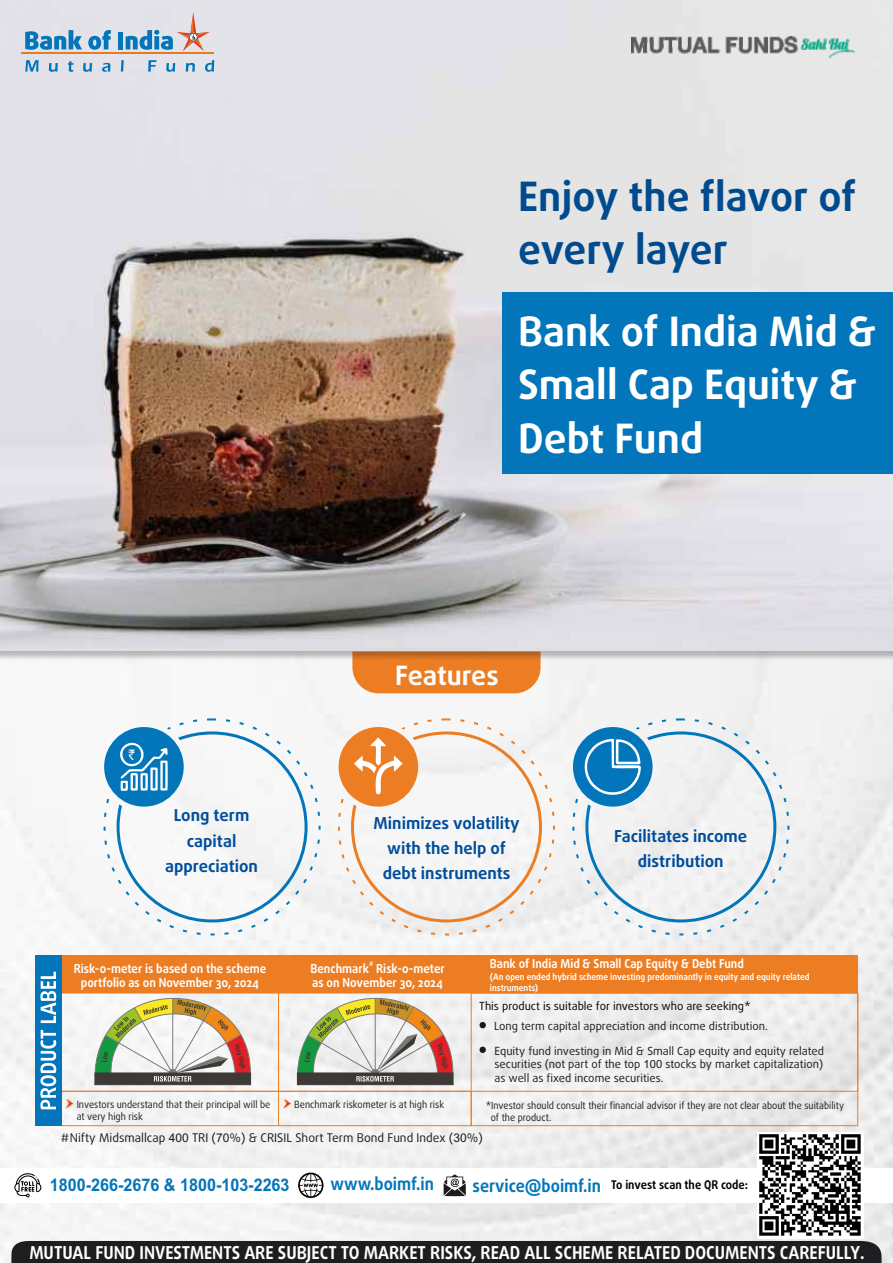
<style>
.page{position:relative;width:893px;height:1263px;background:#fff}
.page>*{position:absolute;margin:0;border:0;box-sizing:border-box;transform-origin:0 0}
.t1{font:700 40.5px/53.2px "Daxline Pro";color:#fff}
.t2{font:700 40.5px/53.2px "Daxline Pro";color:#004b8e}
.t3{font:700 26.7px "Daxline Pro";letter-spacing:-.005em;color:#fff}
.t4{font:700 17.85px "Daxline Pro";color:#fff;scale:.93 1}
.t5{font:700 17.4px "Arial";color:#0275bb;scale:.93 1}
.t6{font:700 17.4px "Daxline Pro";color:#0275bb;scale:.93 1}
.t7{font:700 16.5px/25px "Daxline Pro";color:#004d9b;text-align:center}
.t8{font:14.85px "Rupee";color:#fff}
.t9{font:700 12.3px/14.9px "Daxline Pro";color:#fff;text-align:center;scale:.93 1}
.t10{font:12px "Daxline Pro";color:#1a1a18}
.t11{font:700 12px "Daxline Pro";color:#000;scale:.93 1}
.t12{font:11.25px/13.5px "Daxline Pro";color:#1a1a18;text-align:justify}
.t13{font:11.25px "Daxline Pro";color:#000}
.t14{font:10.05px/12px "Daxline Pro";color:#1a1a18;scale:.93 1}
.t15{font:700 9px/10.8px "Daxline Pro";color:#fff;scale:.93 1}
.t16{font:700 6.15px "Daxline Pro";color:#fff;scale:.93 1}
.s1{font-family:"Arial"}
.s2{font-size:17.4px;color:#0275bb}
</style>
<div class="page">
<img style="left:0;top:686px;width:893px;height:576px">
<div style="left:11px;top:1241px;width:870px;height:22px;background:#1e1d20"></div>
<svg style="left:352px;top:686px;width:189px;height:7px"></svg>
<img style="left:0;top:651px;width:893px;height:35px">
<div style="left:104px;top:718px;width:217px;height:217px;background:#f6f6f6"></div>
<div style="left:104px;top:727px;width:80px;height:80px;background:#0275bb;border-radius:50%"></div>
<svg style="left:338px;top:718px;width:217px;height:217px;fill:#f5f4f4"></svg>
<div style="left:339px;top:727px;width:79px;height:80px;background:#ec7d23;border-radius:50%"></div>
<svg style="left:572px;top:718px;width:217px;height:217px;fill:#f1f1f1"></svg>
<div style="left:573px;top:727px;width:79px;height:80px;background:#0275bb;border-radius:50%"></div>
<svg style="left:117px;top:731px;width:191px;height:191px"></svg>
<img style="left:0;top:0;width:893px;height:651px">
<svg style="left:351px;top:731px;width:191px;height:191px"></svg>
<svg style="left:583px;top:731px;width:193px;height:191px"></svg>
<div style="left:503px;top:293px;width:390px;height:181px;background:#0275bb"></div>
<div style="left:61px;top:955px;width:218px;height:38px;background:#ec7d23"></div>
<div style="left:61px;top:1091px;width:411px;height:35px;border:1px solid #ec7d23"></div>
<div style="left:278px;top:992px;width:580px;height:100px;border:1px solid #ec7d23"></div>
<div style="left:279px;top:955px;width:579px;height:38px;background:#ec7d23"></div>
<svg style="left:65px;top:1099px;width:8px;height:10px"></svg>
<div style="left:471px;top:992px;width:387px;height:134px;border:1px solid #ec7d23"></div>
<div style="left:479px;top:1022px;width:7px;height:6px;background:#1a1a18;border-radius:50%"></div>
<div style="left:479px;top:1046px;width:7px;height:7px;background:#1a1a18;border-radius:50%"></div>
<hr style="left:278px;top:1085px;width:1px;height:41px;background:#ec7d23">
<svg style="left:283px;top:1099px;width:8px;height:10px"></svg>
<div style="left:35px;top:955px;width:26px;height:171px;background:#0275bb"></div>
<svg style="left:40px;top:972px;width:16px;height:137px"></svg>
<div style="left:0;top:1168px;width:893px;height:34px;background:#fff"></div>
<svg style="left:14px;top:1173px;width:27px;height:24px"></svg>
<svg style="left:298px;top:1172px;width:25px;height:26px"></svg>
<svg style="left:444px;top:1174px;width:22px;height:22px"></svg>
<img style="left:757px;top:1132px;width:107px;height:106px">
<hr style="left:21px;top:53px;width:193px;height:1px;background:#e77b23">
<svg style="left:25px;top:30px;width:57px;height:20px"></svg>
<svg style="left:88px;top:30px;width:23px;height:20px"></svg>
<div style="left:118px;top:32px;width:5px;height:17px;background:#0275bb"></div>
<svg style="left:126px;top:12px;width:84px;height:39px;background:#bfc7d3"></svg>
<svg style="left:25px;top:60px;width:189px;height:12px;background:#b3cade"></svg>
<img style="left:631px;top:36px;width:223px;height:21px">
<svg style="left:94px;top:993px;width:157px;height:92px"></svg>
<svg style="left:297px;top:993px;width:157px;height:92px"></svg>
<h1 class="t2" style="left:518px;top:173px;width:340px">Enjoy the flavor of every layer</h1>
<h1 class="t1" style="left:518px;top:308px;width:360px">Bank of India Mid &amp;<br>Small Cap Equity &amp;<br>Debt Fund</h1>
<h3 class="t8" style="left:128px;top:749px;width:9px">`</h3>
<h2 class="t3" style="left:395px;top:664px;width:105px">Features</h2>
<h3 class="t7" style="left:165px;top:804px;width:94px">Long term capital appreciation</h3>
<h3 class="t7" style="left:374px;top:811px;width:148px">Minimizes volatility with the help of debt instruments</h3>
<h3 class="t7" style="left:614px;top:825px;width:135px">Facilitates income distribution</h3>
<p class="t9" style="left:74px;top:962px;width:209px">Risk-o-meter is based on the scheme portfolio as on November 30, 2024</p>
<p class="t9" style="left:490px;top:957px;width:275px">Bank of India Mid &amp; Small Cap Equity &amp; Debt Fund</p>
<p class="t16" style="left:369px;top:961px;width:6px">#</p>
<p class="t9" style="left:310px;top:962px;width:146px;text-align:left">Benchmark Risk-o-meter as on November 30, 2024</p>
<p class="t15" style="left:490px;top:972px;width:345px">(An open ended hybrid scheme investing predominantly in equity and equity related instruments)</p>
<p class="t12" style="left:494px;top:1020px;width:275px">Long term capital appreciation and income distribution.</p>
<p class="t12" style="left:494px;top:1045px;width:331px">Equity fund investing in Mid &amp; Small Cap equity and equity related securities (not part of the top <span class="s1">100</span> stocks by market capitalization) as well as fixed income securities.</p>
<p class="t13" style="left:479px;top:1001px;width:273px">This product is suitable for investors who are seeking*</p>
<p class="t14" style="left:294px;top:1099px;width:163px">Benchmark riskometer is at high risk</p>
<p class="t10" style="left:61px;top:1133px;width:424px">#Nifty Midsmallcap <span class="s1">400</span> TRI (<span class="s1">70</span>%) &amp; CRISIL Short Term Bond Fund Index (<span class="s1">30</span>%)</p>
<h3 class="t5" style="left:50px;top:1179px;width:259px">1800-266-2676 &amp; 1800-103-2263</h3>
<h3 class="t6" style="left:330px;top:1177px;width:113px">www.boimf.in</h3>
<p class="t11" style="left:473px;top:1179px;width:298px"><span class="s2">service@boimf.in</span> To invest scan the QR code:</p>
<p class="t14" style="left:77px;top:1099px;width:210px">Investors understand that their principal will be at very high risk</p>
<p class="t14" style="left:491px;top:1100px;width:381px;text-indent:-5px">*Investor should consult their financial advisor if they are not clear about the suitability of the product.</p>
<h3 class="t4" style="left:29px;top:1245px;width:899px">MUTUAL FUND INVESTMENTS ARE SUBJECT TO MARKET RISKS, READ ALL SCHEME RELATED DOCUMENTS CAREFULLY.</h3>
</div>
